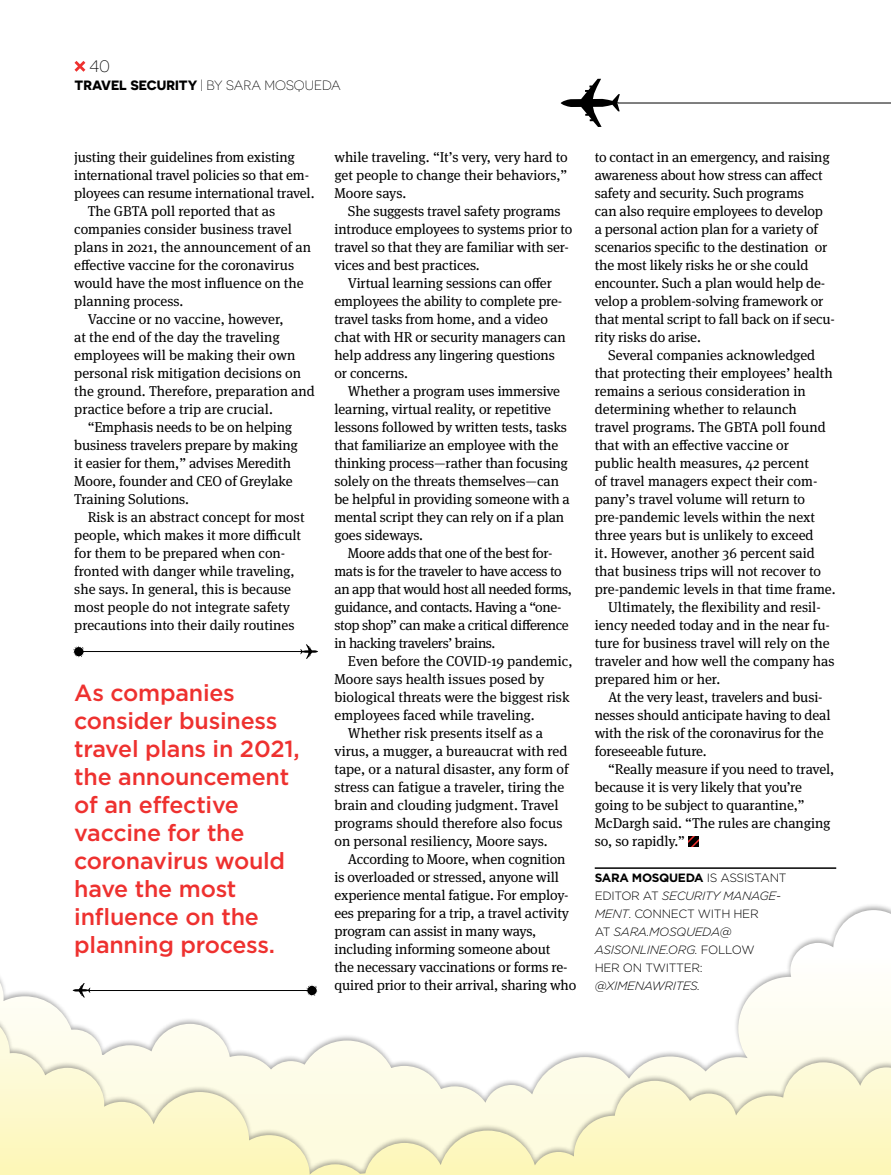
<style>
.page{position:relative;width:891px;height:1175px;background:#fff}
.page>*{position:absolute;margin:0;border:0;box-sizing:border-box;transform-origin:0 0}
.t1{font:500 23.25px/27.9px "Gotham";letter-spacing:-.01em;color:#ee312f}
.t2{font:300 16.5px "Novecentosanswide";color:#000}
.t3{font:14.25px/18px "Meta Serif OT";letter-spacing:-.01em;color:#000}
.t4{font:300 13.5px "Novecentosanswide";color:#000}
.t5{font:300 12px/18px "Gotham";letter-spacing:-.025em;color:#000}
.t6{font:italic 300 12px "Gotham";letter-spacing:-.025em;color:#000}
.s1{font-weight:700}
.s2{font-style:italic}
</style>
<div class="page">
<svg style="left:75px;top:61px;width:10px;height:11px"></svg>
<hr style="left:595px;top:867px;width:241px;height:1px;background:#000">
<svg style="left:688px;top:836px;width:10px;height:10px"></svg>
<svg style="left:561px;top:79px;width:59px;height:48px"></svg>
<hr style="left:618px;top:103px;width:273px;height:1px;background:#000">
<svg style="left:0;top:910px;width:891px;height:95px"></svg>
<div style="left:0;top:1005px;width:891px;height:169px;background:#000;opacity:.33"></div>
<svg style="left:0;top:1026px;width:891px;height:148px"></svg>
<hr style="left:74px;top:651px;width:242px;height:1px;background:#000">
<hr style="left:74px;top:990px;width:242px;height:1px;background:#000">
<svg style="left:300px;top:644px;width:18px;height:15px"></svg>
<svg style="left:73px;top:983px;width:17px;height:14px"></svg>
<svg style="left:73px;top:646px;width:11px;height:11px"></svg>
<svg style="left:307px;top:984px;width:10px;height:12px"></svg>
<p class="t2" style="left:89px;top:57px;width:22px">40</p>
<p class="t4" style="left:75px;top:78px;width:268px"><span class="s1">TRAVEL SECURITY</span> | BY SARA MOSQUEDA</p>
<p class="t3" style="left:74px;top:148px;width:222px">justing their guidelines from existing</p>
<p class="t3" style="left:74px;top:166px;width:236px">international travel policies so that em-</p>
<p class="t3" style="left:74px;top:184px;width:242px">ployees can resume international travel.</p>
<p class="t3" style="left:88px;top:202px;width:189px">The GBTA poll reported that as</p>
<p class="t3" style="left:74px;top:220px;width:219px">companies consider business travel</p>
<p class="t3" style="left:74px;top:238px;width:238px">plans in 2021, the announcement of an</p>
<p class="t3" style="left:74px;top:256px;width:222px">effective vaccine for the coronavirus</p>
<p class="t3" style="left:74px;top:274px;width:231px">would have the most influence on the</p>
<p class="t3" style="left:74px;top:292px;width:111px">planning process.</p>
<p class="t3" style="left:88px;top:310px;width:198px">Vaccine or no vaccine, however,</p>
<p class="t3" style="left:74px;top:328px;width:207px">at the end of the day the traveling</p>
<p class="t3" style="left:74px;top:346px;width:223px">employees will be making their own</p>
<p class="t3" style="left:74px;top:364px;width:228px">personal risk mitigation decisions on</p>
<p class="t3" style="left:74px;top:382px;width:242px">the ground. Therefore, preparation and</p>
<p class="t3" style="left:74px;top:400px;width:200px">practice before a trip are crucial.</p>
<p class="t3" style="left:88px;top:418px;width:206px">“Emphasis needs to be on helping</p>
<p class="t3" style="left:74px;top:436px;width:225px">business travelers prepare by making</p>
<p class="t3" style="left:74px;top:454px;width:218px">it easier for them,” advises Meredith</p>
<p class="t3" style="left:74px;top:472px;width:220px">Moore, founder and CEO of Greylake</p>
<p class="t3" style="left:74px;top:490px;width:116px">Training Solutions.</p>
<p class="t3" style="left:88px;top:508px;width:218px">Risk is an abstract concept for most</p>
<p class="t3" style="left:74px;top:526px;width:228px">people, which makes it more difficult</p>
<p class="t3" style="left:74px;top:544px;width:213px">for them to be prepared when con-</p>
<p class="t3" style="left:74px;top:562px;width:222px">fronted with danger while traveling,</p>
<p class="t3" style="left:74px;top:580px;width:218px">she says. In general, this is because</p>
<p class="t3" style="left:74px;top:598px;width:217px">most people do not integrate safety</p>
<p class="t3" style="left:74px;top:616px;width:222px">precautions into their daily routines</p>
<h1 class="t1" style="left:74px;top:678px;width:227px">As companies consider business travel plans in 2021, the announcement of an effective vaccine for the coronavirus would have the most influence on the planning process.</h1>
<p class="t3" style="left:334px;top:148px;width:235px;text-align:justify">while traveling. “It’s very, very hard to get people to change their behaviors,” Moore says.</p>
<p class="t3" style="left:334px;top:202px;width:239px;text-indent:13px">She suggests travel safety programs introduce employees to systems prior to travel so that they are familiar with ser&shy;vices and best practices.</p>
<p class="t3" style="left:334px;top:274px;width:233px;text-indent:13px">Virtual learning sessions can offer employees the ability to complete pre&shy;travel tasks from home, and a video chat with HR or security managers can help address any lingering questions or concerns.</p>
<p class="t3" style="left:334px;top:382px;width:237px;text-indent:13px">Whether a program uses immersive learning, virtual reality, or repetitive lessons followed by written tests, tasks that familiarize an employee with the thinking process—rather than focusing solely on the threats themselves—can be helpful in providing someone with a mental script they can rely on if a plan goes sideways.</p>
<p class="t3" style="left:334px;top:544px;width:239px;text-indent:13px">Moore adds that one of the best for&shy;mats is for the traveler to have access to an app that would host all needed forms, guidance, and contacts. Having a “one&shy;stop shop” can make a critical difference in hacking travelers’ brains.</p>
<p class="t3" style="left:348px;top:652px;width:226px">Even before the COVID-19 pandemic,</p>
<p class="t3" style="left:334px;top:670px;width:211px">Moore says health issues posed by</p>
<p class="t3" style="left:334px;top:688px;width:237px">biological threats were the biggest risk</p>
<p class="t3" style="left:334px;top:706px;width:202px">employees faced while traveling.</p>
<p class="t3" style="left:348px;top:724px;width:197px">Whether risk presents itself as a</p>
<p class="t3" style="left:334px;top:742px;width:235px">virus, a mugger, a bureaucrat with red</p>
<p class="t3" style="left:334px;top:760px;width:236px">tape, or a natural disaster, any form of</p>
<p class="t3" style="left:334px;top:778px;width:231px">stress can fatigue a traveler, tiring the</p>
<p class="t3" style="left:334px;top:796px;width:226px">brain and clouding judgment. Travel</p>
<p class="t3" style="left:334px;top:814px;width:230px">programs should therefore also focus</p>
<p class="t3" style="left:334px;top:832px;width:215px">on personal resiliency, Moore says.</p>
<p class="t3" style="left:348px;top:850px;width:219px">According to Moore, when cognition</p>
<p class="t3" style="left:334px;top:868px;width:226px">is overloaded or stressed, anyone will</p>
<p class="t3" style="left:334px;top:886px;width:236px">experience mental fatigue. For employ-</p>
<p class="t3" style="left:334px;top:904px;width:236px">ees preparing for a trip, a travel activity</p>
<p class="t3" style="left:334px;top:922px;width:204px">program can assist in many ways,</p>
<p class="t3" style="left:334px;top:940px;width:217px">including informing someone about</p>
<p class="t3" style="left:334px;top:958px;width:235px">the necessary vaccinations or forms re-</p>
<p class="t3" style="left:334px;top:976px;width:243px">quired prior to their arrival, sharing who</p>
<p class="t3" style="left:595px;top:148px;width:242px">to contact in an emergency, and raising awareness about how stress can affect safety and security. Such programs<br>can also require employees to develop<br>a personal action plan for a variety of scenarios specific to the destination or the most likely risks he or she could encounter. Such a plan would help de&shy;velop a problem-solving framework or that mental script to fall back on if secu&shy;rity risks do arise.</p>
<p class="t3" style="left:608px;top:346px;width:209px">Several companies acknowledged</p>
<p class="t3" style="left:595px;top:364px;width:240px">that protecting their employees’ health</p>
<p class="t3" style="left:595px;top:382px;width:213px">remains a serious consideration in</p>
<p class="t3" style="left:595px;top:400px;width:204px">determining whether to relaunch</p>
<p class="t3" style="left:595px;top:418px;width:233px">travel programs. The GBTA poll found</p>
<p class="t3" style="left:595px;top:436px;width:196px">that with an effective vaccine or</p>
<p class="t3" style="left:595px;top:454px;width:216px">public health measures, 42 percent</p>
<p class="t3" style="left:595px;top:472px;width:224px">of travel managers expect their com-</p>
<p class="t3" style="left:595px;top:490px;width:212px">pany’s travel volume will return to</p>
<p class="t3" style="left:595px;top:508px;width:222px">pre-pandemic levels within the next</p>
<p class="t3" style="left:595px;top:526px;width:220px">three years but is unlikely to exceed</p>
<p class="t3" style="left:595px;top:544px;width:222px">it. However, another 36 percent said</p>
<p class="t3" style="left:595px;top:562px;width:228px">that business trips will not recover to</p>
<p class="t3" style="left:595px;top:580px;width:242px">pre-pandemic levels in that time frame.</p>
<p class="t3" style="left:608px;top:598px;width:214px">Ultimately, the flexibility and resil-</p>
<p class="t3" style="left:595px;top:616px;width:237px">iency needed today and in the near fu-</p>
<p class="t3" style="left:595px;top:634px;width:236px">ture for business travel will rely on the</p>
<p class="t3" style="left:595px;top:652px;width:241px">traveler and how well the company has</p>
<p class="t3" style="left:595px;top:670px;width:127px">prepared him or her.</p>
<p class="t3" style="left:608px;top:688px;width:216px">At the very least, travelers and busi-</p>
<p class="t3" style="left:595px;top:706px;width:237px">nesses should anticipate having to deal</p>
<p class="t3" style="left:595px;top:724px;width:230px">with the risk of the coronavirus for the</p>
<p class="t3" style="left:595px;top:742px;width:114px">foreseeable future.</p>
<p class="t3" style="left:608px;top:760px;width:228px">“Really measure if you need to travel,</p>
<p class="t3" style="left:595px;top:778px;width:209px">because it is very likely that you’re</p>
<p class="t3" style="left:595px;top:796px;width:212px">going to be subject to quarantine,”</p>
<p class="t3" style="left:595px;top:814px;width:237px">McDargh said. “The rules are changing</p>
<p class="t3" style="left:595px;top:832px;width:92px">so, so rapidly.”</p>
<p class="t5" style="left:595px;top:869px;width:193px"><span class="s1">SARA MOSQUEDA</span> IS ASSISTANT<br>EDITOR AT <span class="s2">SECURITY MANAGE-<br>MENT</span>. CONNECT WITH HER<br>AT <span class="s2">SARA.MOSQUEDA@<br>ASISONLINE.ORG.</span> FOLLOW<br>HER ON TWITTER:</p>
<p class="t6" style="left:595px;top:979px;width:107px">@XIMENAWRITES.</p>
</div>
